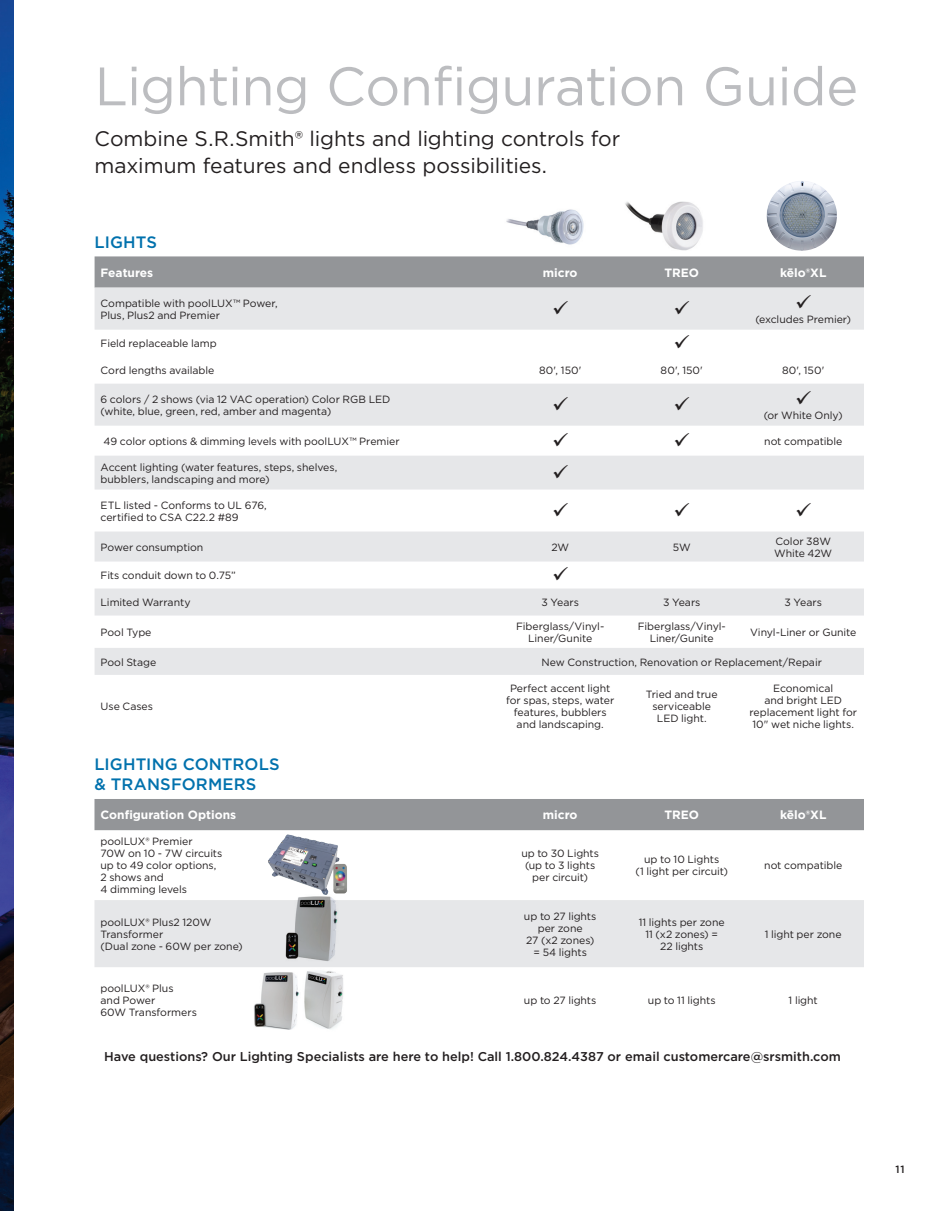
<style>
.page{position:relative;width:945px;height:1215px;background:#fff}
.page>*{position:absolute;margin:0;border:0;box-sizing:border-box;transform-origin:0 0}
.t1{font:54px "Gotham";letter-spacing:-.015em;color:#bcbdc0}
.t2{font:21px/27px "Gotham";letter-spacing:-.005em;color:#231f20}
.t3{font:500 16.5px/19.8px "Gotham";letter-spacing:.005em;color:#0071ad}
.t4{font:500 12.75px "Gotham";color:#231f20}
.t5{font:700 12px "Gotham";color:#fff}
.t6{font:10.5px/12px "Gotham";letter-spacing:-.005em;color:#231f20;text-align:center}
.t7{font:500 10.5px "Gotham";color:#231f20}
</style>
<div class="page">
<img style="left:0;top:0;width:14px;height:1211px">
<div style="left:94px;top:799px;width:770px;height:31px;background:#939598"></div>
<div style="left:94px;top:900px;width:770px;height:67px;background:#e6e7e9"></div>
<img style="left:304px;top:971px;width:39px;height:58px">
<img style="left:254px;top:972px;width:45px;height:58px">
<img style="left:285px;top:896px;width:54px;height:65px">
<img style="left:268px;top:834px;width:79px;height:61px">
<img style="left:506px;top:209px;width:78px;height:36px">
<div style="left:95px;top:256px;width:769px;height:32px;background:#939598"></div>
<svg style="left:95px;top:288px;width:769px;height:202px;fill:#e6e7e9"></svg>
<svg style="left:95px;top:589px;width:769px;height:86px;fill:#e6e7e9"></svg>
<img style="left:767px;top:181px;width:70px;height:70px">
<img style="left:625px;top:201px;width:78px;height:50px">
<svg style="left:554px;top:300px;width:14px;height:14px"></svg>
<svg style="left:675px;top:300px;width:14px;height:14px"></svg>
<svg style="left:797px;top:294px;width:14px;height:14px"></svg>
<svg style="left:675px;top:335px;width:14px;height:14px"></svg>
<svg style="left:554px;top:396px;width:14px;height:14px"></svg>
<svg style="left:675px;top:396px;width:14px;height:14px"></svg>
<svg style="left:797px;top:390px;width:14px;height:14px"></svg>
<svg style="left:554px;top:432px;width:14px;height:14px"></svg>
<svg style="left:675px;top:432px;width:14px;height:14px"></svg>
<svg style="left:554px;top:464px;width:14px;height:14px"></svg>
<div style="left:95px;top:532px;width:769px;height:30px;background:#e6e7e9"></div>
<h1 class="t1" style="left:95px;top:52px;width:765px">Lighting Configuration Guide</h1>
<h2 class="t2" style="left:95px;top:124px;width:527px">Combine S.R.Smith® lights and lighting controls for maximum features and endless possibilities.</h2>
<h3 class="t3" style="left:95px;top:232px;width:64px">LIGHTS</h3>
<p class="t5" style="left:101px;top:265px;width:54px">Features</p>
<p class="t5" style="left:543px;top:265px;width:36px">micro</p>
<p class="t5" style="left:664px;top:265px;width:36px">TREO</p>
<p class="t5" style="left:780px;top:265px;width:48px">kēlo®XL</p>
<p class="t6" style="left:101px;top:297px;width:179px;text-align:left">Compatible with poolLUX™ Power,<br>Plus, Plus2 and Premier</p>
<p class="t6" style="left:755px;top:313px;width:97px">(excludes Premier)</p>
<p class="t6" style="left:101px;top:337px;width:118px">Field replaceable lamp</p>
<p class="t6" style="left:101px;top:364px;width:115px">Cord lengths available</p>
<p class="t6" style="left:539px;top:364px;width:44px">80', 150'</p>
<p class="t6" style="left:661px;top:364px;width:44px">80', 150'</p>
<p class="t6" style="left:782px;top:364px;width:44px">80', 150'</p>
<p class="t6" style="left:101px;top:393px;width:291px;text-align:left">6 colors / 2 shows (via 12 VAC operation) Color RGB LED (white, blue, green, red, amber and magenta)</p>
<p class="t6" style="left:764px;top:409px;width:81px">(or White Only)</p>
<p class="t6" style="left:103px;top:435px;width:298px">49 color options &amp; dimming levels with poolLUX™ Premier</p>
<p class="t6" style="left:764px;top:435px;width:80px">not compatible</p>
<p class="t6" style="left:101px;top:461px;width:238px;text-align:left">Accent lighting (water features, steps, shelves, bubblers, landscaping and more)</p>
<p class="t6" style="left:101px;top:499px;width:168px;text-align:left">ETL listed - Conforms to UL 676, certified to CSA C22.2 #89</p>
<p class="t6" style="left:101px;top:541px;width:104px">Power consumption</p>
<p class="t6" style="left:551px;top:541px;width:19px">2W</p>
<p class="t6" style="left:673px;top:541px;width:20px">5W</p>
<p class="t6" style="left:774px;top:535px;width:60px;text-align:left">Color 38W<br>White 42W</p>
<p class="t6" style="left:101px;top:569px;width:137px">Fits conduit down to 0.75”</p>
<p class="t6" style="left:101px;top:596px;width:91px">Limited Warranty</p>
<p class="t6" style="left:542px;top:596px;width:39px">3 Years</p>
<p class="t6" style="left:663px;top:596px;width:39px">3 Years</p>
<p class="t6" style="left:785px;top:596px;width:39px">3 Years</p>
<p class="t6" style="left:101px;top:626px;width:52px">Pool Type</p>
<p class="t6" style="left:516px;top:620px;width:90px">Fiberglass/Vinyl-<br>Liner/Gunite</p>
<p class="t6" style="left:638px;top:620px;width:90px">Fiberglass/Vinyl-<br>Liner/Gunite</p>
<p class="t6" style="left:750px;top:626px;width:108px">Vinyl-Liner or Gunite</p>
<p class="t6" style="left:101px;top:656px;width:57px">Pool Stage</p>
<p class="t6" style="left:542px;top:656px;width:282px">New Construction, Renovation or Replacement/Repair</p>
<p class="t6" style="left:101px;top:700px;width:54px">Use Cases</p>
<p class="t6" style="left:506px;top:682px;width:110px">Perfect accent light for spas, steps, water features, bubblers and landscaping.</p>
<p class="t6" style="left:646px;top:688px;width:73px">Tried and true serviceable<br>LED light.</p>
<p class="t6" style="left:749px;top:682px;width:109px">Economical<br>and bright LED replacement light for<br>10" wet niche lights.</p>
<h3 class="t3" style="left:94px;top:754px;width:187px">LIGHTING CONTROLS &amp; TRANSFORMERS</h3>
<p class="t5" style="left:100px;top:807px;width:137px">Configuration Options</p>
<p class="t5" style="left:543px;top:807px;width:36px">micro</p>
<p class="t5" style="left:664px;top:807px;width:36px">TREO</p>
<p class="t5" style="left:780px;top:807px;width:48px">kēlo®XL</p>
<p class="t6" style="left:100px;top:835px;width:123px;text-align:left">poolLUX® Premier<br>70W on 10 - 7W circuits up to 49 color options,<br>2 shows and<br>4 dimming levels</p>
<p class="t6" style="left:521px;top:847px;width:79px">up to 30 Lights (up to 3 lights per circuit)</p>
<p class="t6" style="left:635px;top:853px;width:94px">up to 10 Lights<br>(1 light per circuit)</p>
<p class="t6" style="left:764px;top:859px;width:80px">not compatible</p>
<p class="t6" style="left:100px;top:916px;width:144px;text-align:left">poolLUX® Plus2 120W<br>Transformer<br>(Dual zone - 60W per zone)</p>
<p class="t6" style="left:524px;top:910px;width:74px">up to 27 lights per zone<br>27 (x2 zones) = 54 lights</p>
<p class="t6" style="left:639px;top:916px;width:87px">11 lights per zone<br>11 (x2 zones) =<br>22 lights</p>
<p class="t6" style="left:765px;top:928px;width:78px">1 light per zone</p>
<p class="t6" style="left:100px;top:982px;width:98px;text-align:left">poolLUX® Plus<br>and Power<br>60W Transformers</p>
<p class="t6" style="left:524px;top:994px;width:74px">up to 27 lights</p>
<p class="t6" style="left:648px;top:994px;width:69px">up to 11 lights</p>
<p class="t6" style="left:789px;top:994px;width:31px">1 light</p>
<p class="t4" style="left:104px;top:1048px;width:738px">Have questions? Our Lighting Specialists are here to help! Call 1.800.824.4387 or email customercare@srsmith.com</p>
<p class="t7" style="left:895px;top:1163px;width:11px">11</p>
</div>
